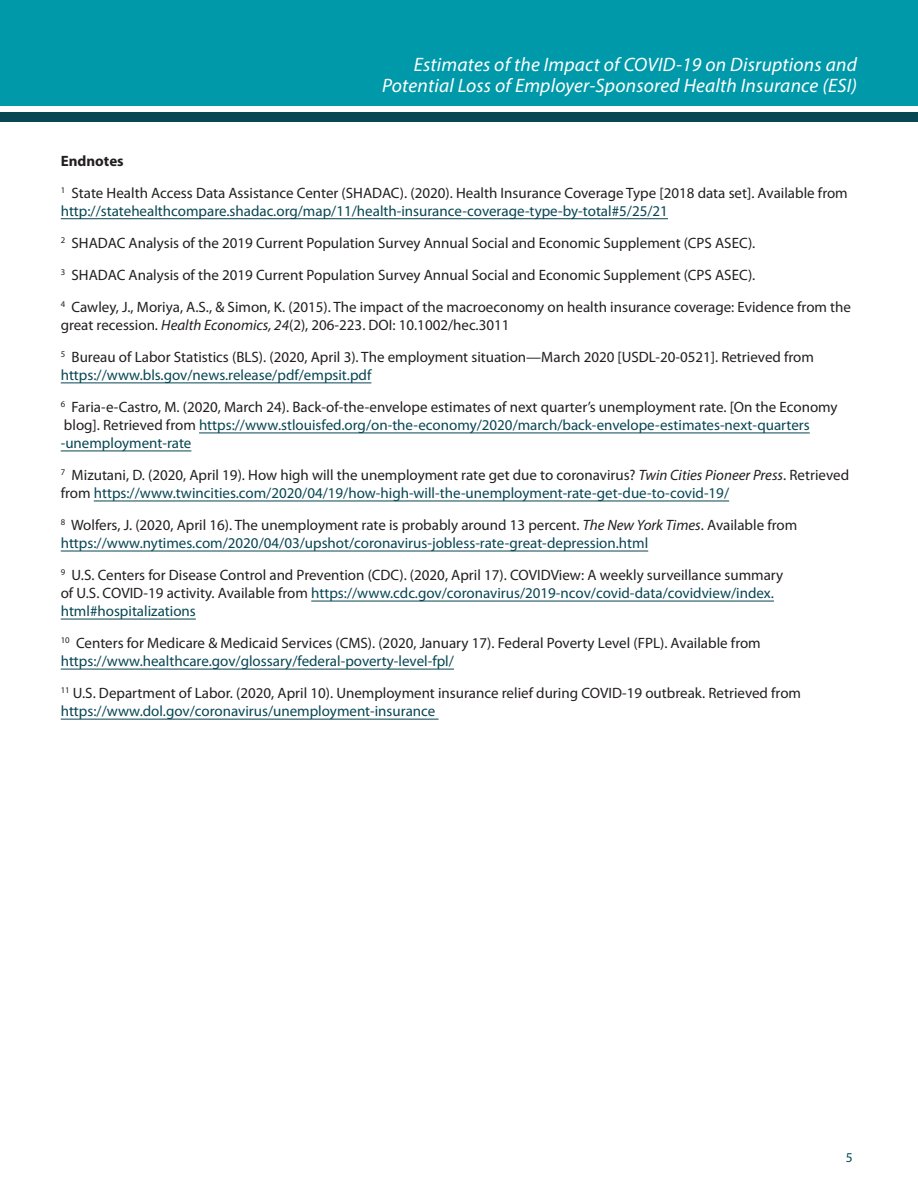
<style>
.page{position:relative;width:918px;height:1188px;background:#fff}
.page>*{position:absolute;margin:0;border:0;box-sizing:border-box;transform-origin:0 0}
.t1{font:italic 19.5px/21px "Myriad Variable Concept";letter-spacing:.16em;color:#fff;text-align:right}
.t2{font:15px/18px "Myriad Pro";color:#231f20}
.t3{font:15px/18px "Myriad Pro";color:#074653}
.t4{font:700 15px "Myriad Pro";color:#231f20}
.t5{font:13.5px "Myriad Pro";color:#074653}
.s1{color:#074653}
.s2{font-style:italic}
.s3{color:#231f20}
.s4{font-style:italic;color:#231f20}
</style>
<div class="page">
<div style="left:0;top:0;width:918px;height:106px;background:#0099a9"></div>
<div style="left:0;top:112px;width:918px;height:10px;background:#074653"></div>
<hr style="left:61px;top:218px;width:607px;height:1px;background:#074653">
<hr style="left:61px;top:383px;width:310px;height:1px;background:#074653">
<hr style="left:199px;top:433px;width:611px;height:1px;background:#074653">
<hr style="left:61px;top:451px;width:130px;height:1px;background:#074653">
<hr style="left:94px;top:501px;width:635px;height:1px;background:#074653">
<hr style="left:61px;top:551px;width:587px;height:1px;background:#074653">
<hr style="left:311px;top:601px;width:463px;height:1px;background:#074653">
<hr style="left:61px;top:619px;width:135px;height:1px;background:#074653">
<hr style="left:61px;top:669px;width:393px;height:1px;background:#074653">
<hr style="left:61px;top:719px;width:378px;height:1px;background:#074653">
<h1 class="t1" style="left:382px;top:54px;width:476px">Estimates of the Impact of COVID-19 on Disruptions and<br>Potential Loss of Employer-Sponsored Health Insurance (ESI)</h1>
<p class="t4" style="left:61px;top:151px;width:65px">Endnotes</p>
<p class="t2" style="left:61px;top:183px;width:789px"><sup>1</sup> State Health Access Data Assistance Center (SHADAC). (2020). Health Insurance Coverage Type [2018 data set]. Available from <span class="s1">http://statehealthcompare.shadac.org/map/11/health-insurance-coverage-type-by-total#5/25/21</span></p>
<p class="t2" style="left:61px;top:234px;width:696px"><sup>2</sup> SHADAC Analysis of the 2019 Current Population Survey Annual Social and Economic Supplement (CPS ASEC).</p>
<p class="t2" style="left:61px;top:266px;width:696px"><sup>3</sup> SHADAC Analysis of the 2019 Current Population Survey Annual Social and Economic Supplement (CPS ASEC).</p>
<p class="t2" style="left:61px;top:298px;width:792px"><sup>4</sup> Cawley, J., Moriya, A.S., &amp; Simon, K. (2015). The impact of the macroeconomy on health insurance coverage: Evidence from the great recession. <span class="s2">Health Economics, 24</span>(2), 206-223. DOI: 10.1002/hec.3011</p>
<p class="t2" style="left:61px;top:348px;width:755px"><sup>5</sup> Bureau of Labor Statistics (BLS). (2020, April 3). The employment situation—March 2020 [USDL-20-0521]. Retrieved from <span class="s1">https://www.bls.gov/news.release/pdf/empsit.pdf</span></p>
<p class="t2" style="left:61px;top:398px;width:778px"><sup>6</sup> Faria-e-Castro, M. (2020, March 24). Back-of-the-envelope estimates of next quarter’s unemployment rate. [On the Economy blog]. Retrieved from <span class="s1">https://www.stlouisfed.org/on-the-economy/2020/march/back-envelope-estimates-next-quarters -unemployment-rate</span></p>
<p class="t3" style="left:61px;top:466px;width:790px"><sup>7</sup> <span class="s3">Mizutani, D. (2020, April 19). How high will the unemployment rate get due to coronavirus?</span> <span class="s4">Twin Cities Pioneer Press</span><span class="s3">. Retrieved from</span> https://www.twincities.com/2020/04/19/how-high-will-the-unemployment-rate-get-due-to-covid-19/</p>
<p class="t3" style="left:61px;top:516px;width:738px"><sup>8</sup> <span class="s3">Wolfers, J. (2020, April 16). The unemployment rate is probably around 13 percent.</span> <span class="s4">The New York Times</span><span class="s3">. Available from </span>https://www.nytimes.com/2020/04/03/upshot/coronavirus-jobless-rate-great-depression.html</p>
<p class="t2" style="left:61px;top:566px;width:724px"><sup>9</sup> U.S. Centers for Disease Control and Prevention (CDC). (2020, April 17). COVIDView: A weekly surveillance summary of U.S. COVID-19 activity. Available from <span class="s1">https://www.cdc.gov/coronavirus/2019-ncov/covid-data/covidview/index. html#hospitalizations</span></p>
<p class="t2" style="left:61px;top:634px;width:702px"><sup>10</sup> Centers for Medicare &amp; Medicaid Services (CMS). (2020, January 17). Federal Poverty Level (FPL). Available from <span class="s1">https://www.healthcare.gov/glossary/federal-poverty-level-fpl/</span></p>
<p class="t2" style="left:61px;top:684px;width:742px"><sup>11</sup> U.S. Department of Labor. (2020, April 10). Unemployment insurance relief during COVID-19 outbreak. Retrieved from <span class="s1">https://www.dol.gov/coronavirus/unemployment-insurance</span></p>
<p class="t5" style="left:846px;top:1149px;width:8px">5</p>
</div>
